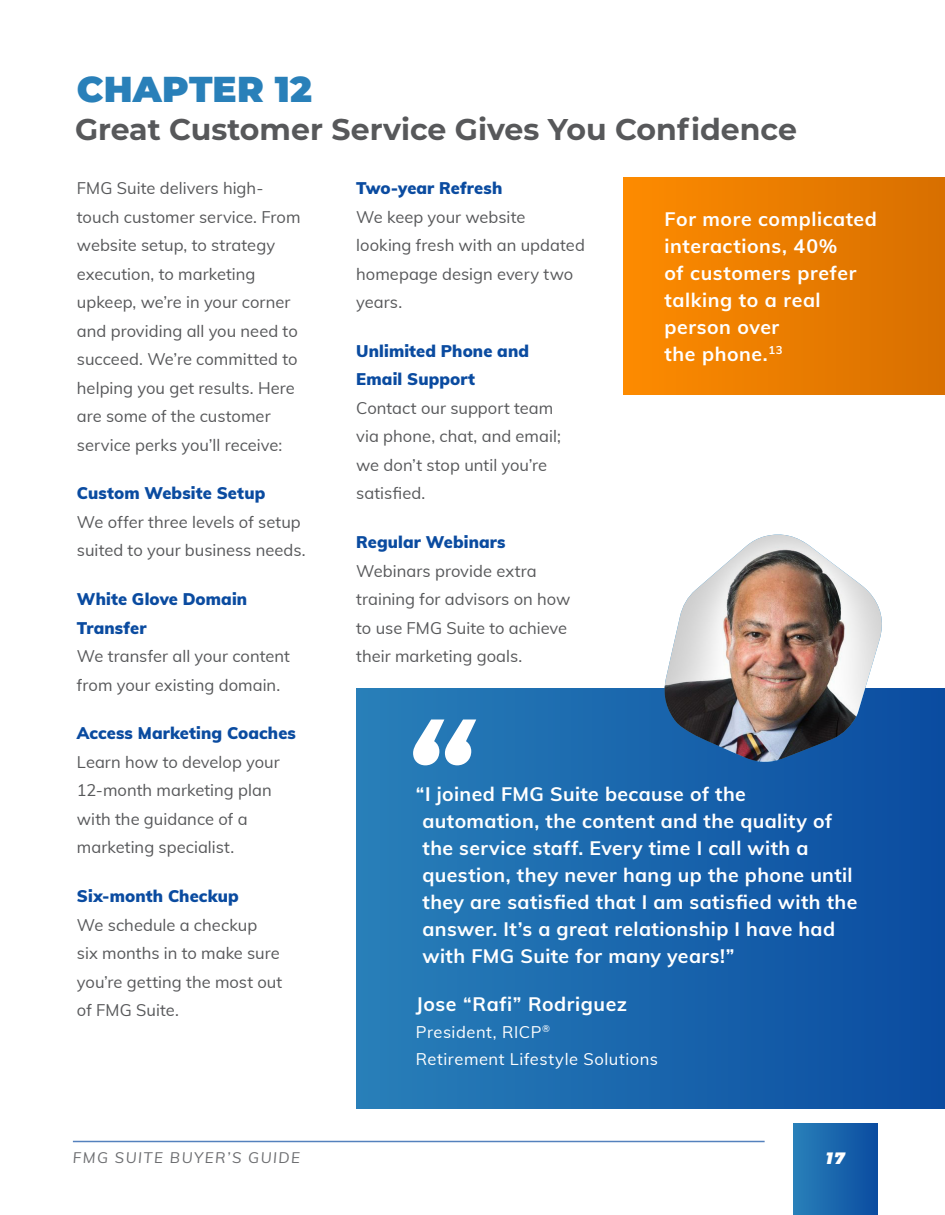
<style>
.page{position:relative;width:945px;height:1215px;background:#fff}
.page>*{position:absolute;margin:0;border:0;box-sizing:border-box;transform-origin:0 0}
.quotation{font:italic 700 135px "Montserrat";color:#fff}
.t1{font:900 36px "Montserrat";letter-spacing:.005em;color:#2980b9}
.t2{font:700 30px "Montserrat";color:#57585a}
.quote_copy{font:700 19.5px/27px "Muli";letter-spacing:.02em;color:#fff}
.body{font:16.5px/28.5px "Muli";color:#57585a}
.body-2{font:900 16.5px/28.5px "Muli";letter-spacing:.005em;color:#0a4ba0}
.quote_copy-2{font:16.5px "Muli";letter-spacing:.03em;color:#fff}
.t3{font:italic 900 16.5px "Montserrat";color:#fff}
.t4{font:italic 15px "Muli";letter-spacing:.1em;color:#6c6d70}
</style>
<div class="page">
<hr style="left:73px;top:1141px;width:692px;height:1px;background:#5481bd">
<div style="left:793px;top:1124px;width:85px;height:91px;background:linear-gradient(to right,#2980b9,#0a4ca0)"></div>
<div style="left:624px;top:178px;width:321px;height:217px;background:linear-gradient(to right,#fe8b00,#d86f00)"></div>
<div style="left:356px;top:689px;width:589px;height:420px;background:linear-gradient(to right,#297fb9,#0a4ba0)"></div>
<img style="left:664px;top:535px;width:221px;height:228px">
<p class="t1" style="left:77px;top:63px;width:237px">CHAPTER 12</p>
<p class="t2" style="left:75px;top:108px;width:724px">Great Customer Service Gives You Confidence</p>
<p class="body" style="left:77px;top:173px;width:225px">FMG Suite delivers high&shy;touch customer service. From website setup, to strategy execution, to marketing upkeep, we’re in your corner and providing all you need to succeed. We’re committed to helping you get results. Here are some of the customer service perks you’ll receive:</p>
<p class="body-2" style="left:77px;top:478px;width:190px">Custom Website Setup</p>
<p class="body" style="left:77px;top:507px;width:230px">We offer three levels of setup suited to your business needs.</p>
<p class="body-2" style="left:77px;top:584px;width:172px">White Glove Domain<br>Transfer</p>
<p class="body" style="left:77px;top:641px;width:215px">We transfer all your content from your existing domain.</p>
<p class="body-2" style="left:77px;top:718px;width:221px">Access Marketing Coaches</p>
<p class="body" style="left:77px;top:747px;width:204px">Learn how to develop your<br>12-month marketing plan with the guidance of a marketing specialist.</p>
<p class="body-2" style="left:77px;top:881px;width:163px">Six-month Checkup</p>
<p class="body" style="left:77px;top:910px;width:207px">We schedule a checkup six months in to make sure you’re getting the most out of FMG Suite.</p>
<p class="body-2" style="left:356px;top:173px;width:148px">Two-year Refresh</p>
<p class="body" style="left:356px;top:202px;width:230px">We keep your website<br>looking fresh with an updated homepage design every two years.</p>
<p class="body-2" style="left:356px;top:336px;width:174px">Unlimited Phone and<br>Email Support</p>
<p class="body" style="left:356px;top:393px;width:206px">Contact our support team via phone, chat, and email; we don’t stop until you’re satisfied.</p>
<p class="body-2" style="left:356px;top:527px;width:151px">Regular Webinars</p>
<p class="body" style="left:356px;top:556px;width:216px">Webinars provide extra training for advisors on how to use FMG Suite to achieve their marketing goals.</p>
<p class="quotation" style="left:402px;top:674px;width:69px">“</p>
<p class="quote_copy" style="left:665px;top:204px;width:214px">For more complicated interactions, 40%<br>of customers prefer talking to a real person over<br>the phone.<sup>13</sup></p>
<p class="quote_copy" style="left:423px;top:780px;width:436px;text-indent:-7px">“I joined FMG Suite because of the automation, the content and the quality of the service staff. Every time I call with a question, they never hang up the phone until they are satisfied that I am satisfied with the answer. It’s a great relationship I have had with FMG Suite for many years!”</p>
<p class="quote_copy" style="left:416px;top:989px;width:213px">Jose “Rafi” Rodriguez</p>
<p class="quote_copy-2" style="left:416px;top:1020px;width:136px">President, RICP<sup>®</sup></p>
<p class="quote_copy-2" style="left:416px;top:1047px;width:244px">Retirement Lifestyle Solutions</p>
<p class="t4" style="left:73px;top:1147px;width:229px">FMG SUITE BUYER’S GUIDE</p>
<p class="t3" style="left:826px;top:1146px;width:21px">17</p>
</div>
